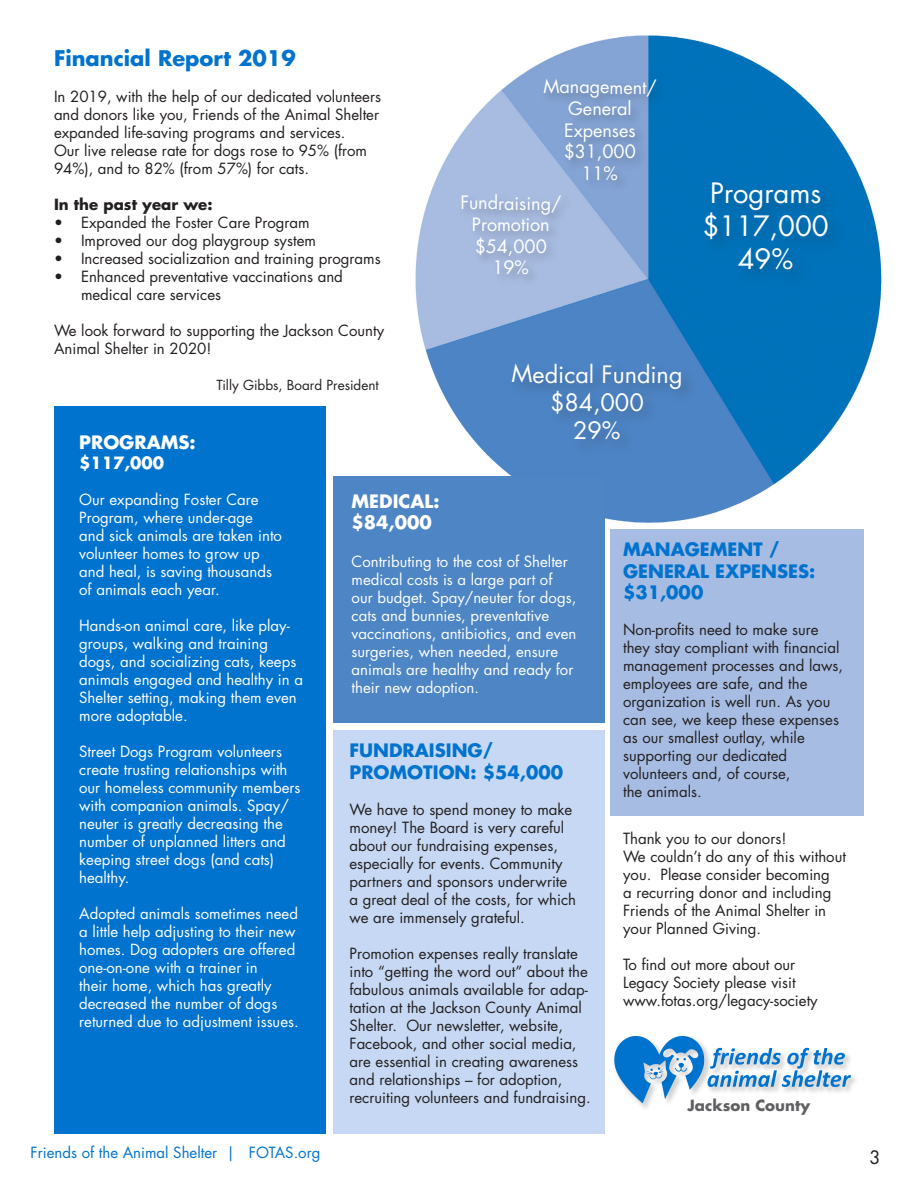
<style>
.page{position:relative;width:918px;height:1188px;background:#fff}
.page>*{position:absolute;margin:0;border:0;box-sizing:border-box;transform-origin:0 0}
.t1{font:27.3px/32.8px "Futura Std";letter-spacing:-.005em;color:#fff}
.t2{font:23.4px/28px "Futura Std";letter-spacing:-.005em;color:#fff;text-align:center}
.t3{font:700 21px "Futura Std";color:#0073ce}
.t4{font:18px/21.6px "Futura Std";letter-spacing:-.005em;color:#fff;text-align:center}
.t5{font:700 18px/21.6px "Futura Std";color:#0073ce}
.t6{font:700 18px/21.6px "Futura Std";color:#fff}
.t7{font:18px "Futura Std";color:#231f20}
.t8{font:700 16.5px "Futura Std";color:#fff}
.t9{font:15px/18px "Futura Std";color:#231f20}
.t10{font:15px/18px "Futura Std";color:#fff}
.t11{font:15px "Futura Std";color:#0073ce}
.t12{font:700 15px "Futura Std";color:#231f20}
.t13{font:700 15px "Futura Std";color:#606063}
.t14{font:13.5px "Futura Std";color:#231f20}
</style>
<div class="page">
<img style="left:415px;top:35px;width:467px;height:488px">
<div style="left:610px;top:529px;width:254px;height:286px;background:#a7bce2"></div>
<div style="left:333px;top:731px;width:272px;height:403px;background:#c6d8f3"></div>
<div style="left:333px;top:476px;width:272px;height:247px;background:#4d85c5"></div>
<div style="left:700px;top:176px;width:147px;height:112px;background:#0070b6"></div>
<div style="left:508px;top:359px;width:189px;height:97px;background:#231f20;opacity:.3"></div>
<div style="left:541px;top:76px;width:128px;height:116px;background:#231f20;opacity:.31"></div>
<div style="left:54px;top:407px;width:272px;height:727px;background:#0073ce"></div>
<img style="left:639px;top:1103px;width:11px;height:5px">
<svg style="left:614px;top:1036px;width:237px;height:67px"></svg>
<div style="left:459px;top:192px;width:114px;height:95px;background:#a4b8dc"></div>
<p class="t3" style="left:54px;top:44px;width:243px">Financial Report 2019</p>
<p class="t9" style="left:54px;top:88px;width:329px">In 2019, with the help of our dedicated volunteers and donors like you, Friends of the Animal Shelter expanded life-saving programs and services.</p>
<p class="t9" style="left:54px;top:142px;width:315px">Our live release rate for dogs rose to 95% (from<br>94%), and to 82% (from 57%) for cats.</p>
<p class="t12" style="left:54px;top:194px;width:160px">In the past year we:</p>
<p class="t9" style="left:54px;top:214px;width:257px">• Expanded the Foster Care Program</p>
<p class="t9" style="left:54px;top:232px;width:264px">• Improved our dog playgroup system</p>
<p class="t9" style="left:54px;top:250px;width:328px">• Increased socialization and training programs</p>
<p class="t9" style="left:81px;top:268px;width:263px;text-indent:-27px">• Enhanced preventative vaccinations and medical care services</p>
<p class="t9" style="left:54px;top:322px;width:332px">We look forward to supporting the Jackson County<br>Animal Shelter in 2020!</p>
<p class="t14" style="left:217px;top:376px;width:164px">Tilly Gibbs, Board President</p>
<p class="t4" style="left:543px;top:76px;width:115px">Management/<br>General<br>Expenses $31,000</p>
<p class="t4" style="left:581px;top:163px;width:38px">11%</p>
<p class="t1" style="left:702px;top:177px;width:128px">Programs $117,000</p>
<p class="t1" style="left:738px;top:242px;width:57px">49%</p>
<p class="t4" style="left:460px;top:192px;width:103px">Fundraising/<br>Promotion $54,000</p>
<p class="t4" style="left:492px;top:257px;width:38px">19%</p>
<p class="t2" style="left:512px;top:360px;width:173px">Medical Funding $84,000<br>29%</p>
<p class="t6" style="left:79px;top:431px;width:118px">PROGRAMS:</p>
<p class="t8" style="left:79px;top:452px;width:86px">$117,000</p>
<p class="t10" style="left:79px;top:491px;width:181px">Our expanding Foster Care<br>Program, where under-age</p>
<p class="t10" style="left:79px;top:527px;width:204px">and sick animals are taken into volunteer homes to grow up</p>
<p class="t10" style="left:79px;top:563px;width:194px">and heal, is saving thousands</p>
<p class="t10" style="left:79px;top:581px;width:142px">of animals each year.</p>
<p class="t10" style="left:79px;top:617px;width:225px">Hands-on animal care, like play&shy;groups, walking and training dogs, and socializing cats, keeps animals engaged and healthy in a<br>Shelter setting, making them even more adoptable.</p>
<p class="t10" style="left:79px;top:743px;width:223px">Street Dogs Program volunteers create trusting relationships with our homeless community members with companion animals. Spay/ neuter is greatly decreasing the number of unplanned litters and keeping street dogs (and cats) healthy.</p>
<p class="t10" style="left:79px;top:905px;width:220px">Adopted animals sometimes need a little help adjusting to their new homes. Dog adopters are offered</p>
<p class="t10" style="left:79px;top:959px;width:221px">one-on-one with a trainer in<br>their home, which has greatly decreased the number of dogs returned due to adjustment issues.</p>
<p class="t6" style="left:352px;top:490px;width:89px">MEDICAL: $84,000</p>
<p class="t10" style="left:352px;top:553px;width:226px">Contributing to the cost of Shelter medical costs is a large part of our budget. Spay/neuter for dogs, cats and bunnies, preventative vaccinations, antibiotics, and even surgeries, when needed, ensure animals are healthy and ready for their new adoption.</p>
<p class="t5" style="left:623px;top:538px;width:158px">MANAGEMENT /</p>
<p class="t5" style="left:623px;top:560px;width:194px">GENERAL EXPENSES: $31,000</p>
<p class="t9" style="left:623px;top:621px;width:221px">Non-profits need to make sure they stay compliant with financial management processes and laws, employees are safe, and the</p>
<p class="t9" style="left:623px;top:693px;width:217px">organization is well run. As you can see, we keep these expenses as our smallest outlay, while</p>
<p class="t9" style="left:623px;top:747px;width:166px">supporting our dedicated</p>
<p class="t9" style="left:623px;top:765px;width:169px">volunteers and, of course,</p>
<p class="t9" style="left:623px;top:783px;width:80px">the animals.</p>
<p class="t9" style="left:623px;top:829px;width:165px">Thank you to our donors!</p>
<p class="t9" style="left:623px;top:847px;width:224px">We couldn’t do any of this without you. Please consider becoming<br>a recurring donor and including<br>Friends of the Animal Shelter in your Planned Giving.</p>
<p class="t9" style="left:623px;top:955px;width:174px">To find out more about our</p>
<p class="t9" style="left:623px;top:973px;width:174px">Legacy Society please visit</p>
<p class="t9" style="left:623px;top:991px;width:196px">www.fotas.org/legacy-society</p>
<p class="t5" style="left:350px;top:740px;width:215px">FUNDRAISING/<br>PROMOTION: $54,000</p>
<p class="t9" style="left:350px;top:801px;width:224px">We have to spend money to make money! The Board is very careful about our fundraising expenses,</p>
<p class="t9" style="left:350px;top:855px;width:219px">especially for events. Community partners and sponsors underwrite</p>
<p class="t9" style="left:350px;top:891px;width:228px">a great deal of the costs, for which</p>
<p class="t9" style="left:350px;top:909px;width:177px">we are immensely grateful.</p>
<p class="t9" style="left:350px;top:945px;width:243px">Promotion expenses really translate into “getting the word out” about the fabulous animals available for adap&shy;tation at the Jackson County Animal Shelter. Our newsletter, website, Facebook, and other social media, are essential in creating awareness and relationships – for adoption, recruiting volunteers and fundraising.</p>
<p class="t13" style="left:688px;top:1095px;width:124px">Jackson County</p>
<p class="t11" style="left:31px;top:1143px;width:291px">Friends of the Animal Shelter | FOTAS.org</p>
<p class="t7" style="left:869px;top:1146px;width:13px">3</p>
</div>
